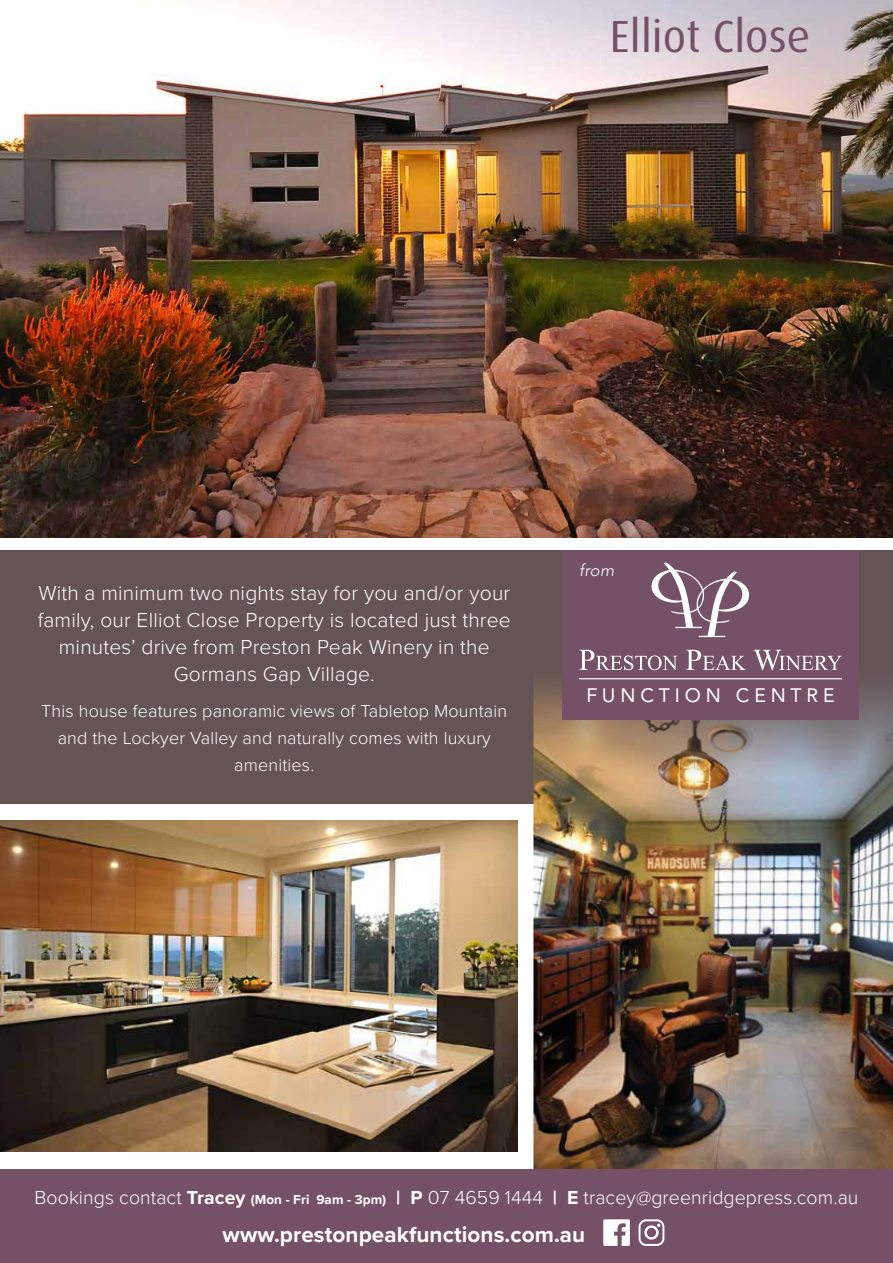
<style>
.page{position:relative;width:893px;height:1263px;background:#fff}
.page>*{position:absolute;margin:0;border:0;box-sizing:border-box;transform-origin:0 0}
.t1{font:45px "Dax";color:#755167}
.t2{font:700 22.5px "Proxima Nova";letter-spacing:.005em;color:#fff}
.t3{font:300 21px/27px "Proxima Nova";letter-spacing:.01em;color:#fff;text-align:center}
.t4{font:300 19.5px "Proxima Nova";letter-spacing:.005em;color:#fff}
.t5{font:19.35px "Avenir";letter-spacing:.25em;color:#fff}
.t6{font:300 18px/27px "Proxima Nova";letter-spacing:.01em;color:#fff;text-align:center}
.t7{font:italic 300 16.5px "Avenir";color:#fff}
.s1{font-weight:700}
.s2{font-weight:700;font-size:13.5px}
</style>
<div class="page">
<div style="left:0;top:551px;width:893px;height:253px;background:#645453"></div>
<img style="left:533px;top:681px;width:360px;height:488px">
<div style="left:562px;top:551px;width:297px;height:169px;background:#755167"></div>
<img style="left:0;top:0;width:893px;height:537px">
<div style="left:0;top:1169px;width:893px;height:94px;background:#755167"></div>
<svg style="left:639px;top:1219px;width:25px;height:27px"></svg>
<svg style="left:603px;top:1219px;width:27px;height:27px"></svg>
<img style="left:0;top:820px;width:517px;height:331px">
<svg style="left:651px;top:563px;width:99px;height:74px"></svg>
<svg style="left:579px;top:650px;width:98px;height:20px"></svg>
<svg style="left:686px;top:650px;width:60px;height:20px"></svg>
<svg style="left:753px;top:650px;width:89px;height:20px"></svg>
<hr style="left:579px;top:678px;width:263px;height:1px;background:#fff">
<h1 class="t1" style="left:610px;top:12px;width:202px">Elliot Close</h1>
<p class="t3" style="left:38px;top:579px;width:475px">With a minimum two nights stay for you and/or your family, our Elliot Close Property is located just three minutes’ drive from Preston Peak Winery in the Gormans Gap Village.</p>
<p class="t6" style="left:41px;top:696px;width:467px">This house features panoramic views of Tabletop Mountain and the Lockyer Valley and naturally comes with luxury amenities.</p>
<p class="t7" style="left:579px;top:560px;width:36px">from</p>
<p class="t5" style="left:586px;top:684px;width:250px">FUNCTION CENTRE</p>
<p class="t4" style="left:34px;top:1183px;width:825px">Bookings contact <span class="s1">Tracey</span> <span class="s2">(Mon - Fri 9am - 3pm)</span> <span class="s1">| P</span> 07 4659 1444 <span class="s1">| E</span> tracey@greenridgepress.com.au</p>
<p class="t2" style="left:223px;top:1217px;width:364px">www.prestonpeakfunctions.com.au</p>
</div>
